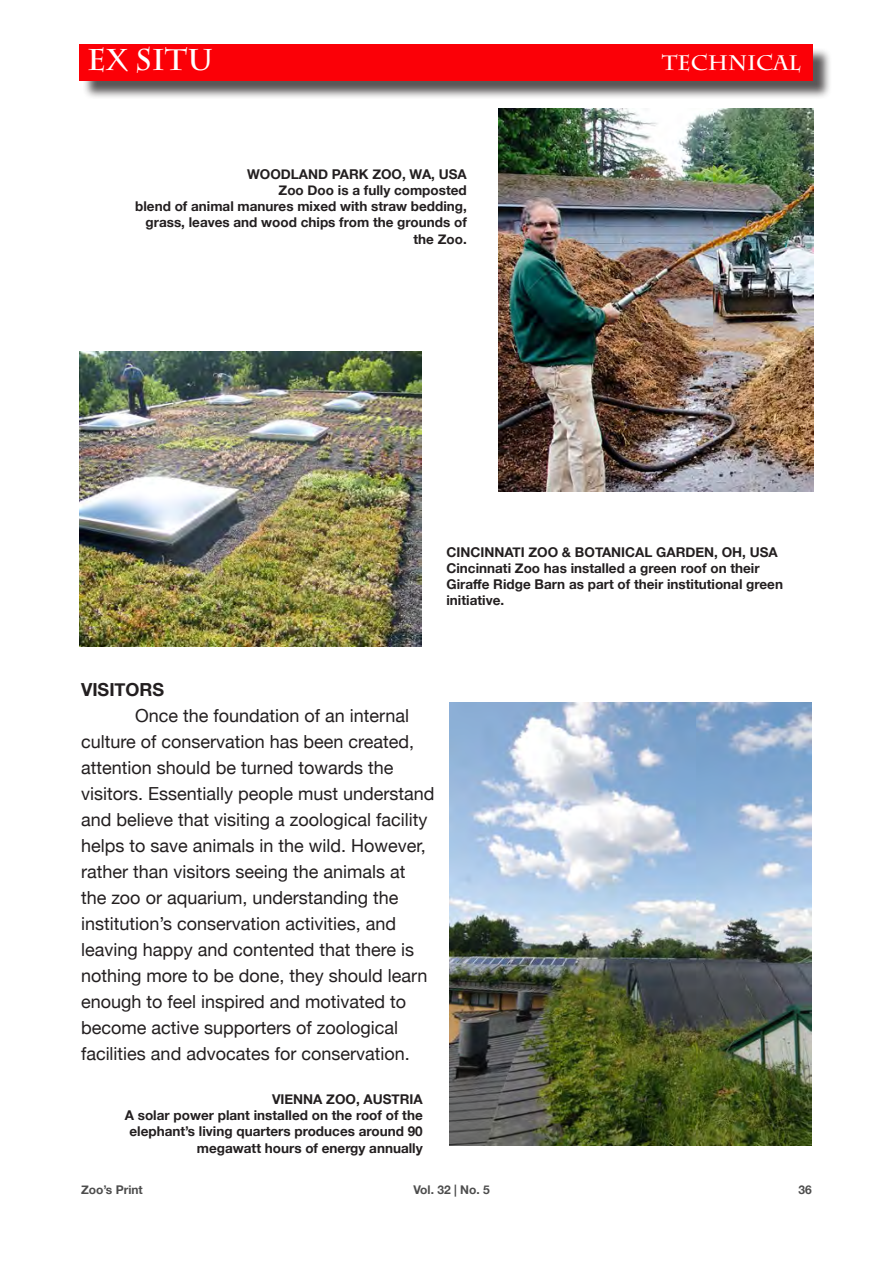
<style>
.page{position:relative;width:893px;height:1263px;background:#fff}
.page>*{position:absolute;margin:0;border:0;box-sizing:border-box;transform-origin:0 0}
.t1{font:700 30px "Charlemagne Std";color:#fff}
.t2{font:700 21px "Charlemagne Std";color:#fff}
.t3{font:18px/26px "Helvetica Neue";color:#231f20}
.t4{font:700 18px "Helvetica Neue";color:#231f20}
.t5{font:700 13.5px/16.2px "Helvetica Neue";color:#231f20;text-align:right}
.t6{font:700 12px "Helvetica Neue";color:#4d4d4d}
</style>
<div class="page">
<div style="left:82px;top:47px;width:750px;height:53px;background:#231f20;opacity:.75"></div>
<div style="left:80px;top:45px;width:733px;height:36px;background:#fb0007"></div>
<img style="left:80px;top:352px;width:342px;height:294px">
<img style="left:499px;top:108px;width:314px;height:383px">
<img style="left:450px;top:702px;width:361px;height:443px">
<h1 class="t1" style="left:87px;top:43px;width:127px">EX SITU</h1>
<p class="t2" style="left:662px;top:51px;width:141px">TECHNICAL</p>
<p class="t5" style="left:247px;top:166px;width:221px">WOODLAND PARK ZOO, WA, USA</p>
<p class="t5" style="left:279px;top:182px;width:190px">Zoo Doo is a fully composted</p>
<p class="t5" style="left:135px;top:199px;width:333px">blend of animal manures mixed with straw bedding,</p>
<p class="t5" style="left:146px;top:215px;width:323px">grass, leaves and wood chips from the grounds of the Zoo.</p>
<p class="t5" style="left:446px;top:544px;width:333px">CINCINNATI ZOO &amp; BOTANICAL GARDEN, OH, USA</p>
<p class="t5" style="left:446px;top:560px;width:338px;text-align:left">Cincinnati Zoo has installed a green roof on their<br>Giraffe Ridge Barn as part of their institutional green initiative.</p>
<p class="t4" style="left:81px;top:675px;width:85px">VISITORS</p>
<p class="t3" style="left:81px;top:704px;width:355px;text-indent:54px">Once the foundation of an internal culture of conservation has been created, attention should be turned towards the visitors. Essentially people must understand</p>
<p class="t3" style="left:81px;top:807px;width:348px">and believe that visiting a zoological facility helps to save animals in the wild. However, rather than visitors seeing the animals at the zoo or aquarium, understanding the institution’s conservation activities, and leaving happy and contented that there is nothing more to be done, they should learn enough to feel inspired and motivated to become active supporters of zoological facilities and advocates for conservation.</p>
<p class="t5" style="left:272px;top:1091px;width:152px">VIENNA ZOO, AUSTRIA</p>
<p class="t5" style="left:125px;top:1107px;width:299px">A solar power plant installed on the roof of the elephant’s living quarters produces around 90 megawatt hours of energy annually</p>
<p class="t6" style="left:81px;top:1180px;width:63px">Zoo’s Print</p>
<p class="t6" style="left:413px;top:1180px;width:78px">Vol. 32 | No. 5</p>
<p class="t6" style="left:799px;top:1180px;width:15px">36</p>
</div>
